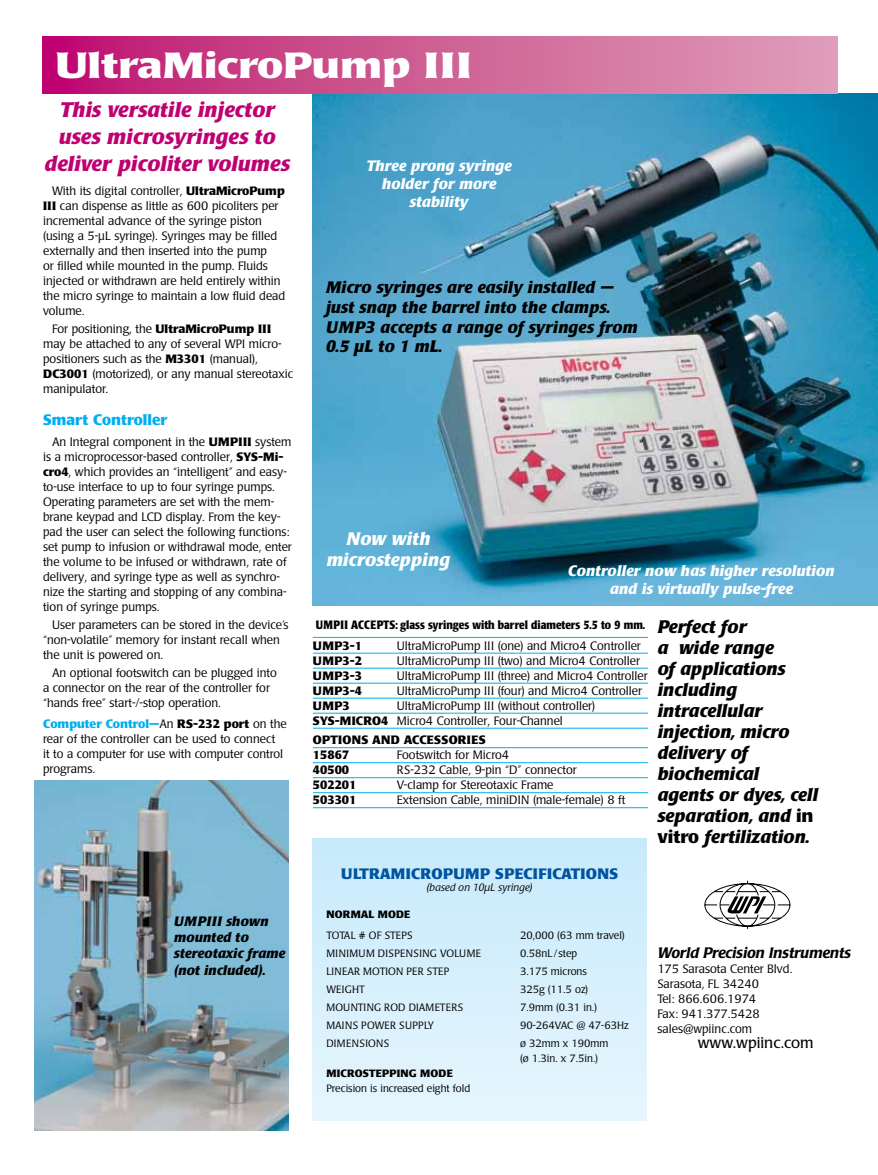
<style>
.page{position:relative;width:878px;height:1175px;background:#fff}
.page>*{position:absolute;margin:0;border:0;box-sizing:border-box;transform-origin:0 0}
.t1{font:700 36px "Laudatio BQ";color:#fff;scale:1.2 1}
.t2{font:italic 700 21px/27px "Laudatio BQ";color:#be0071;text-align:center}
.t3{font:italic 700 18px/21px "Laudatio BQ";letter-spacing:-.005em;color:#000}
.t4{font:italic 700 18px/21.6px "Laudatio BQ";color:#fff;text-align:center}
.t5{font:italic 700 16.5px/19.8px "Laudatio BQ";color:#000}
.t6{font:italic 700 15px/18px "Laudatio BQ";color:#fff;text-align:center}
.t7{font:700 15px "Laudatio BQ";letter-spacing:.02em;color:#00539f}
.t8{font:italic 500 15px "Laudatio BQ";color:#000}
.t9{font:700 15px "Laudatio BQ";color:#00aeef}
.t10{font:15px "Laudatio BQ";color:#000}
.t11{font:italic 700 13.5px/16.2px "Laudatio BQ";color:#000}
.t12{font:300 12px/15px "Laudatio BQ";color:#000}
.t13{font:700 condensed 12px "Laudatio BQ";color:#000}
.t14{font:700 12px "Laudatio BQ";color:#000}
.t15{font:700 12px/15px "Laudatio BQ";letter-spacing:.02em;color:#000}
.t16{font:300 10.5px/15px "Laudatio BQ";color:#000}
.t17{font:300 10.5px "Laudatio BQ";letter-spacing:.02em;color:#000}
.t18{font:300 10.5px "Laudatio BQ";letter-spacing:.04em;color:#000}
.t19{font:700 10.5px "Laudatio BQ";letter-spacing:.02em;color:#000}
.t20{font:italic 300 10.5px "Laudatio BQ";color:#000}
.s1{font-weight:700}
.s2{font-weight:700;color:#00aeef}
.s3{font-style:normal}
</style>
<div class="page">
<img style="left:34px;top:780px;width:255px;height:350px">
<img style="left:313px;top:94px;width:565px;height:511px">
<svg style="left:42px;top:36px;width:795px;height:58px;background:#ce5b94"></svg>
<div style="left:313px;top:838px;width:333px;height:282px;background:linear-gradient(to bottom,#c7eafb,#e6f5fd)"></div>
<svg style="left:704px;top:880px;width:86px;height:48px"></svg>
<hr style="left:313px;top:637px;width:335px;height:1px;background:#00aeef">
<hr style="left:313px;top:653px;width:335px;height:1px;background:#00aeef">
<hr style="left:313px;top:668px;width:335px;height:1px;background:#00aeef">
<hr style="left:313px;top:683px;width:335px;height:1px;background:#00aeef">
<hr style="left:313px;top:698px;width:335px;height:1px;background:#00aeef">
<hr style="left:313px;top:713px;width:335px;height:1px;background:#00aeef">
<hr style="left:313px;top:728px;width:335px;height:1px;background:#00aeef">
<hr style="left:313px;top:747px;width:335px;height:1px;background:#00aeef">
<hr style="left:313px;top:762px;width:335px;height:1px;background:#00aeef">
<hr style="left:313px;top:777px;width:335px;height:1px;background:#00aeef">
<hr style="left:313px;top:792px;width:335px;height:1px;background:#00aeef">
<hr style="left:313px;top:807px;width:335px;height:1px;background:#00aeef">
<h1 class="t1" style="left:56px;top:46px;width:348px">UltraMicroPump III</h1>
<h2 class="t2" style="left:44px;top:97px;width:247px">This versatile injector uses microsyringes to deliver picoliter volumes</h2>
<p class="t12" style="left:43px;top:184px;width:244px;text-indent:9px">With its digital controller, <span class="s1">UltraMicroPump III</span> can dispense as little as 600 picoliters per incremental advance of the syringe piston (using a 5‑µL syringe). Syringes may be filled externally and then inserted into the pump<br>or filled while mounted in the pump. Fluids injected or withdrawn are held entirely within the micro syringe to maintain a low fluid dead volume.</p>
<p class="t12" style="left:43px;top:322px;width:251px;text-indent:9px">For positioning, the <span class="s1">UltraMicroPump III </span>may be attached to any of several WPI micro&shy;positioners such as the <span class="s1">M3301</span> (manual), <span class="s1">DC3001</span> (motorized), or any manual stereotaxic manipulator.</p>
<p class="t9" style="left:43px;top:411px;width:126px">Smart Controller</p>
<p class="t12" style="left:43px;top:434px;width:250px;text-indent:9px">An Integral component in the <span class="s1">UMPIII</span> system is a microprocessor-based controller, <span class="s1">SYS-Mi&shy;cro4</span>, which provides an “intelligent” and easy&shy;to-use interface to up to four syringe pumps.<br>Operating parameters are set with the mem&shy;brane keypad and LCD display. From the key&shy;pad the user can select the following functions: set pump to infusion or withdrawal mode, enter the volume to be infused or withdrawn, rate of delivery, and syringe type as well as synchro&shy;nize the starting and stopping of any combina&shy;tion of syringe pumps.</p>
<p class="t12" style="left:43px;top:617px;width:247px;text-indent:9px">User parameters can be stored in the device’s “non-volatile” memory for instant recall when the unit is powered on.</p>
<p class="t12" style="left:43px;top:665px;width:235px;text-indent:9px">An optional footswitch can be plugged into a connector on the rear of the controller for “hands free” start‑/‑stop operation.</p>
<p class="t12" style="left:43px;top:716px;width:245px"><span class="s2">Computer Control—</span>An <span class="s1">RS-232 port</span> on the rear of the controller can be used to connect<br>it to a computer for use with computer control programs.</p>
<p class="t11" style="left:174px;top:913px;width:113px">UMPIII shown mounted to stereotaxic frame (not included).</p>
<p class="t6" style="left:366px;top:157px;width:147px">Three prong syringe holder for more stability</p>
<h3 class="t5" style="left:326px;top:278px;width:313px">Micro syringes are easily installed — just snap the barrel into the clamps.<br>UMP3 accepts a range of syringes from<br>0.5 µL to 1 mL.</h3>
<h3 class="t4" style="left:326px;top:528px;width:125px">Now with microstepping</h3>
<p class="t6" style="left:568px;top:562px;width:268px">Controller now has higher resolution and is virtually pulse-free</p>
<p class="t13" style="left:316px;top:617px;width:331px">UMPII ACCEPTS: glass syringes with barrel diameters 5.5 to 9 mm.</p>
<p class="t14" style="left:313px;top:639px;width:51px">UMP3-1</p>
<p class="t12" style="left:397px;top:638px;width:245px">UltraMicroPump III (one) and Micro4 Controller</p>
<p class="t14" style="left:313px;top:654px;width:51px">UMP3-2</p>
<p class="t12" style="left:397px;top:653px;width:245px">UltraMicroPump III (two) and Micro4 Controller</p>
<p class="t14" style="left:313px;top:669px;width:51px">UMP3-3</p>
<p class="t12" style="left:397px;top:668px;width:252px">UltraMicroPump III (three) and Micro4 Controller</p>
<p class="t14" style="left:313px;top:684px;width:51px">UMP3-4</p>
<p class="t12" style="left:397px;top:683px;width:247px">UltraMicroPump III (four) and Micro4 Controller</p>
<p class="t14" style="left:313px;top:699px;width:38px">UMP3</p>
<p class="t12" style="left:313px;top:698px;width:284px;text-indent:84px">UltraMicroPump III (without controller)<br><span class="s1">SYS-MICRO4</span> Micro4 Controller, Four-Channel</p>
<p class="t15" style="left:313px;top:733px;width:174px">OPTIONS AND ACCESSORIES<br>15867</p>
<p class="t12" style="left:397px;top:748px;width:114px">Footswitch for Micro4</p>
<p class="t14" style="left:313px;top:763px;width:38px">40500</p>
<p class="t12" style="left:397px;top:763px;width:181px">RS-232 Cable, 9-pin “D” connector</p>
<p class="t14" style="left:313px;top:778px;width:45px">502201</p>
<p class="t12" style="left:397px;top:778px;width:158px">V-clamp for Stereotaxic Frame</p>
<p class="t14" style="left:313px;top:793px;width:45px">503301</p>
<p class="t12" style="left:397px;top:793px;width:230px">Extension Cable, miniDIN (male-female) 8 ft</p>
<p class="t7" style="left:341px;top:865px;width:279px">ULTRAMICROPUMP SPECIFICATIONS</p>
<p class="t20" style="left:427px;top:881px;width:107px">(based on 10µL syringe)</p>
<p class="t19" style="left:326px;top:908px;width:85px">NORMAL MODE</p>
<p class="t16" style="left:326px;top:928px;width:88px">TOTAL # OF STEPS</p>
<p class="t16" style="left:520px;top:928px;width:106px">20,000 (63 mm travel)</p>
<p class="t18" style="left:326px;top:947px;width:156px">MINIMUM DISPENSING VOLUME</p>
<p class="t16" style="left:520px;top:946px;width:59px">0.58nL / step</p>
<p class="t17" style="left:326px;top:965px;width:124px">LINEAR MOTION PER STEP</p>
<p class="t16" style="left:520px;top:964px;width:68px">3.175 microns</p>
<p class="t16" style="left:326px;top:982px;width:40px">WEIGHT</p>
<p class="t16" style="left:520px;top:982px;width:70px">325g (11.5 oz)</p>
<p class="t17" style="left:326px;top:1001px;width:138px">MOUNTING ROD DIAMETERS</p>
<p class="t16" style="left:520px;top:1000px;width:78px">7.9mm (0.31 in.)</p>
<p class="t16" style="left:326px;top:1018px;width:16px">Mains</p>
<p class="t16" style="left:361px;top:1018px;width:8px">power</p>
<p class="t16" style="left:399px;top:1018px;width:7px">supply</p>
<p class="t16" style="left:520px;top:1018px;width:110px">90-264VAC @ 47-63Hz</p>
<p class="t18" style="left:326px;top:1037px;width:64px">DIMENSIONS</p>
<p class="t16" style="left:520px;top:1036px;width:90px">ø 32mm x 190mm (ø 1.3in. x 7.5in.)</p>
<p class="t19" style="left:326px;top:1067px;width:128px">MICROSTEPPING MODE</p>
<p class="t16" style="left:326px;top:1081px;width:145px">Precision is increased eight fold</p>
<h3 class="t3" style="left:657px;top:617px;width:162px">Perfect for<br>a wide range<br>of applications including intracellular injection, micro delivery of biochemical agents or dyes, cell separation, and <span class="s3">in vitro</span> fertilization.</h3>
<p class="t8" style="left:657px;top:944px;width:195px">World Precision Instruments</p>
<p class="t12" style="left:657px;top:961px;width:136px">175 Sarasota Center Blvd.<br>Sarasota, FL 34240<br>Tel: 866.606.1974<br>Fax: 941.377.5428 sales@wpiinc.com</p>
<p class="t10" style="left:697px;top:1034px;width:117px">www.wpiinc.com</p>
</div>
